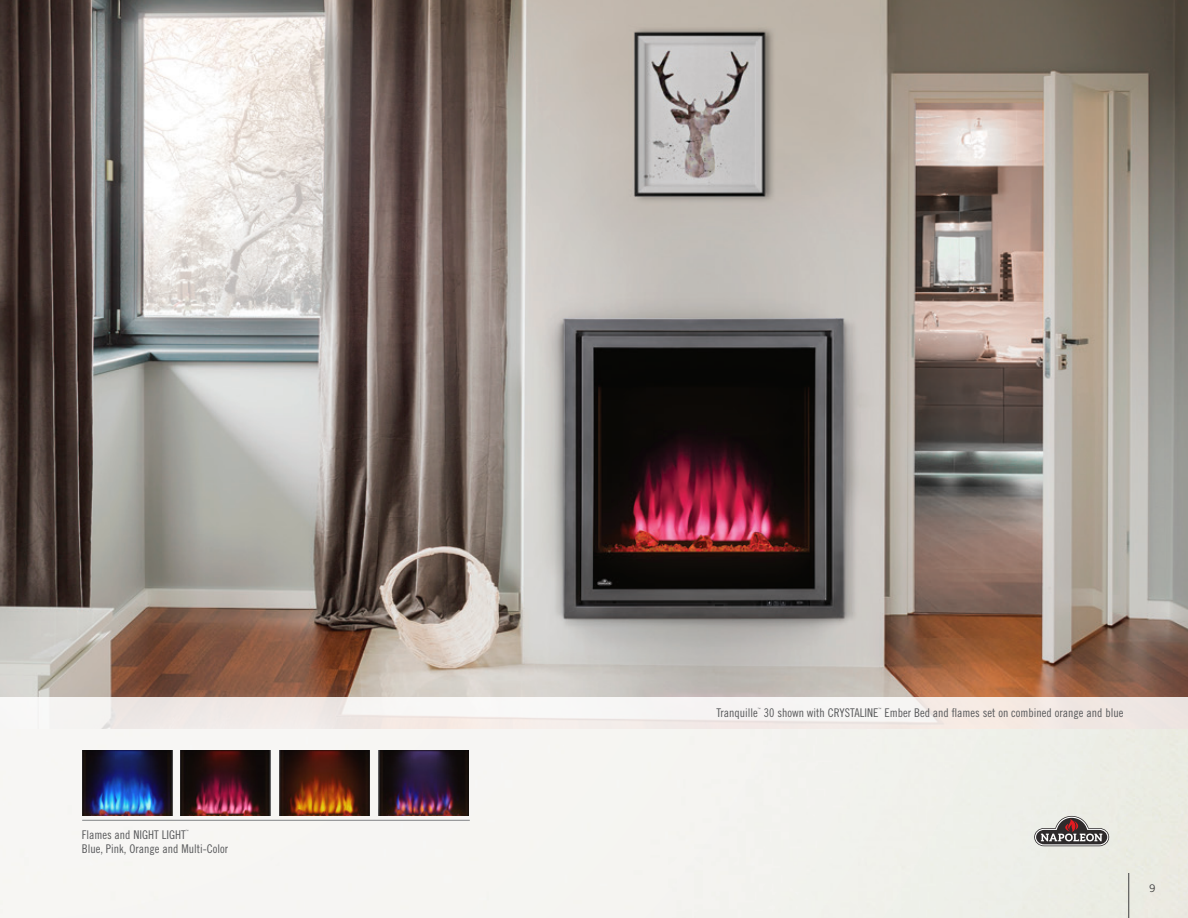
<style>
.page{position:relative;width:1188px;height:918px;background:#fff}
.page>*{position:absolute;margin:0;border:0;box-sizing:border-box;transform-origin:0 0}
.Accessories_Type{font:12px "Trade Gothic LT Std Cn 18";color:#57585a}
.t1{font:10.5px "Trade Gothic LT Std";color:#3e3e3f}
.Accessories_Type-2{font:3px "Trade Gothic LT Std Cn 18";color:#57585a}
</style>
<div class="page">
<img style="left:0;top:729px;width:1188px;height:189px">
<hr style="left:1128px;top:873px;width:1px;height:45px;background:#3e3e3f">
<img style="left:0;top:0;width:1188px;height:698px">
<div style="left:0;top:698px;width:1188px;height:31px;background:linear-gradient(to right,#f3f0ef,#f3ebe7)"></div>
<svg style="left:1034px;top:816px;width:75px;height:30px;background:#958d8c"></svg>
<hr style="left:82px;top:820px;width:388px;height:1px;background:#808285">
<img style="left:82px;top:750px;width:91px;height:66px">
<img style="left:378px;top:750px;width:90px;height:66px">
<img style="left:279px;top:750px;width:91px;height:66px">
<img style="left:180px;top:750px;width:90px;height:66px">
<p class="Accessories_Type" style="left:82px;top:828px;width:106px">Flames and NIGHT LIGHT</p>
<p class="Accessories_Type-2" style="left:186px;top:830px;width:4px">™</p>
<p class="Accessories_Type" style="left:82px;top:841px;width:148px">Blue, Pink, Orange and Multi-Color</p>
<p class="Accessories_Type" style="left:717px;top:705px;width:43px">Tranquille</p>
<p class="Accessories_Type-2" style="left:758px;top:707px;width:4px">™</p>
<p class="Accessories_Type" style="left:764px;top:705px;width:116px">30 shown with CRYSTALINE</p>
<p class="Accessories_Type-2" style="left:879px;top:707px;width:4px">™</p>
<p class="Accessories_Type" style="left:884px;top:705px;width:240px">Ember Bed and flames set on combined orange and blue</p>
<p class="t1" style="left:1149px;top:882px;width:8px">9</p>
</div>
